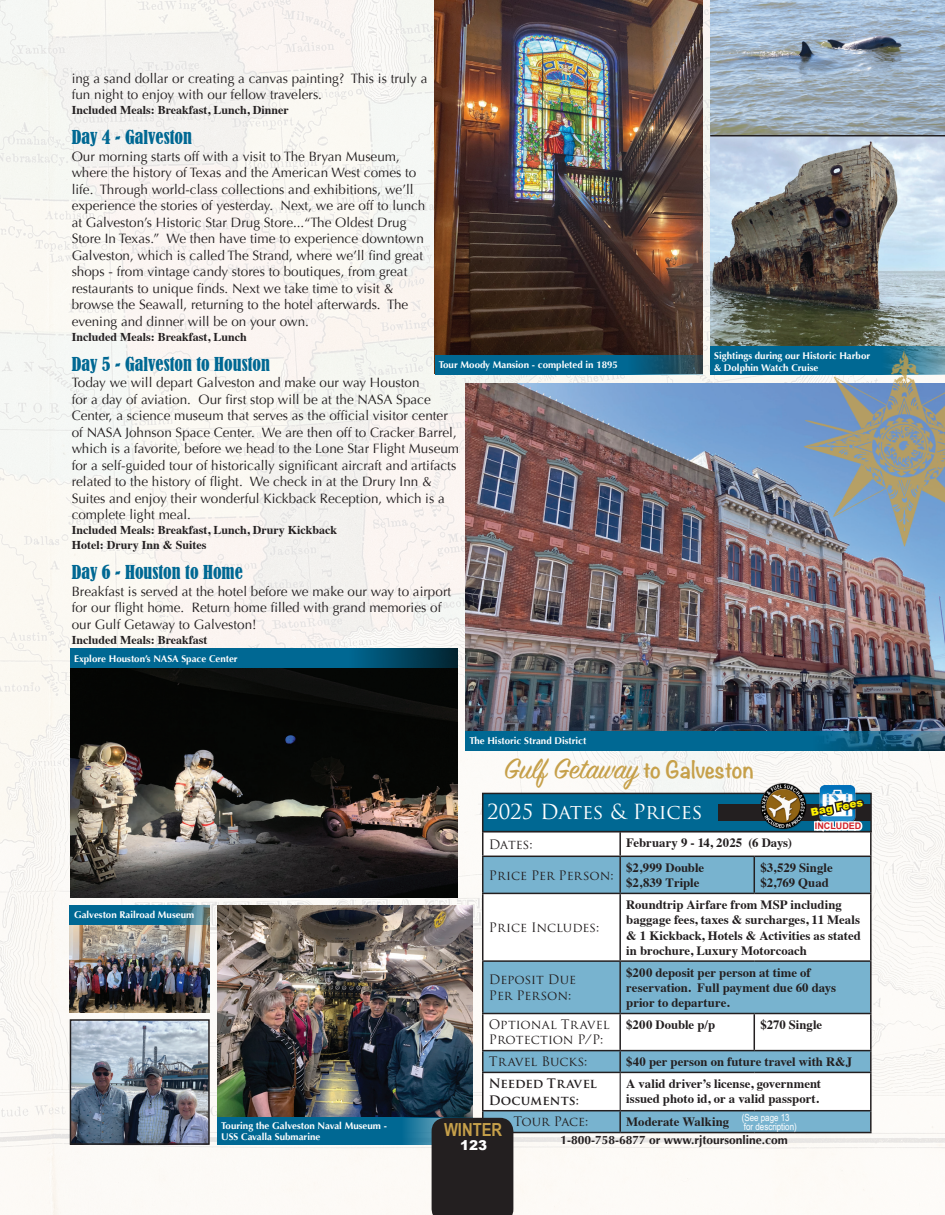
<style>
.page{position:relative;width:945px;height:1215px;background:#fff}
.page>*{position:absolute;margin:0;border:0;box-sizing:border-box;transform-origin:0 0}
.t1{font:31.5px "Sign Painter House Script";color:#c6a04a}
.t2{font:20.25px "Trajan Pro";color:#fff}
.t3{font:condensed 18px "Bernard";color:#006893}
.t4{font:700 18px "Arial Narrow";color:#c6a04a}
.t5{font:13.5px/16.5px "Optima";color:#231f20}
.t6{font:900 13.5px "Arial";color:#fff}
.t7{font:700 12.75px/15.3px "Times";color:#231f20}
.t8{font:12.75px "Trajan Pro";color:#231f20}
.t9{font:700 12.75px/16.5px "Trajan Pro";letter-spacing:.005em;color:#231f20}
.t10{font:700 12px "Times";color:#231f20}
.t11{font:700 12px "Optima";color:#231f20}
.t12{font:900 10.5px "Arial";color:#fff101}
.t13{font:700 9.75px/11.7px "Optima";color:#fff}
.t14{font:9.75px "Arial Narrow";color:#fff}
.t15{font:700 9px "Arial";color:#d1232a}
.s1{font-family:"Noteworthy";font-weight:700;font-size:21px}
</style>
<div class="page">
<img style="left:0;top:0;width:945px;height:1215px">
<svg style="left:483px;top:832px;width:387px;height:24px"></svg>
<svg style="left:483px;top:857px;width:387px;height:193px"></svg>
<svg style="left:482px;top:832px;width:1px;height:24px"></svg>
<hr style="left:619px;top:832px;width:2px;height:24px;background:#231f20">
<hr style="left:870px;top:832px;width:2px;height:24px;background:#231f20">
<hr style="left:482px;top:1050px;width:138px;height:1px;background:#231f20">
<hr style="left:619px;top:857px;width:2px;height:36px;background:#231f20">
<hr style="left:754px;top:857px;width:1px;height:36px;background:#231f20">
<hr style="left:620px;top:1050px;width:134px;height:1px;background:#231f20">
<hr style="left:754px;top:1050px;width:118px;height:1px;background:#231f20">
<hr style="left:754px;top:1132px;width:118px;height:1px;background:#231f20">
<hr style="left:482px;top:894px;width:1px;height:66px;background:#231f20">
<hr style="left:619px;top:894px;width:2px;height:66px;background:#231f20">
<hr style="left:870px;top:894px;width:2px;height:66px;background:#231f20">
<hr style="left:482px;top:960px;width:138px;height:2px;background:#231f20">
<hr style="left:482px;top:962px;width:1px;height:51px;background:#231f20">
<hr style="left:620px;top:960px;width:134px;height:2px;background:#231f20">
<hr style="left:619px;top:962px;width:2px;height:51px;background:#231f20">
<hr style="left:754px;top:960px;width:118px;height:2px;background:#231f20">
<hr style="left:870px;top:962px;width:2px;height:51px;background:#231f20">
<hr style="left:482px;top:1013px;width:138px;height:1px;background:#231f20">
<hr style="left:482px;top:1014px;width:1px;height:36px;background:#231f20">
<hr style="left:620px;top:1013px;width:134px;height:1px;background:#231f20">
<hr style="left:619px;top:1014px;width:2px;height:36px;background:#231f20">
<hr style="left:754px;top:1013px;width:118px;height:1px;background:#231f20">
<hr style="left:754px;top:1014px;width:1px;height:36px;background:#231f20">
<hr style="left:870px;top:1014px;width:2px;height:36px;background:#231f20">
<hr style="left:870px;top:1051px;width:2px;height:21px;background:#231f20">
<hr style="left:870px;top:1111px;width:2px;height:21px;background:#231f20">
<hr style="left:482px;top:856px;width:138px;height:1px;background:#231f20">
<hr style="left:482px;top:857px;width:1px;height:36px;background:#231f20">
<hr style="left:620px;top:856px;width:134px;height:1px;background:#231f20">
<hr style="left:754px;top:856px;width:118px;height:1px;background:#231f20">
<hr style="left:870px;top:857px;width:2px;height:36px;background:#231f20">
<hr style="left:482px;top:893px;width:138px;height:1px;background:#231f20">
<hr style="left:620px;top:893px;width:134px;height:1px;background:#231f20">
<hr style="left:754px;top:893px;width:118px;height:1px;background:#231f20">
<hr style="left:754px;top:1072px;width:118px;height:1px;background:#231f20">
<hr style="left:870px;top:1073px;width:2px;height:37px;background:#231f20">
<hr style="left:754px;top:1110px;width:118px;height:1px;background:#231f20">
<div style="left:483px;top:793px;width:388px;height:39px;background:#006893"></div>
<div style="left:482px;top:793px;width:390px;height:39px;border:2px solid #231f20"></div>
<div style="left:718px;top:804px;width:153px;height:17px;background:#231f20"></div>
<img style="left:435px;top:0;width:267px;height:355px">
<img style="left:753px;top:779px;width:56px;height:55px">
<img style="left:819px;top:786px;width:37px;height:11px">
<svg style="left:806px;top:797px;width:61px;height:57px"></svg>
<img style="left:70px;top:668px;width:387px;height:230px">
<svg style="left:70px;top:649px;width:388px;height:19px;fill:#006893"></svg>
<img style="left:710px;top:0;width:235px;height:346px">
<svg style="left:435px;top:355px;width:267px;height:19px;fill:#006893"></svg>
<div style="left:710px;top:346px;width:235px;height:28px;background:#006893"></div>
<img style="left:217px;top:906px;width:255px;height:212px">
<img style="left:70px;top:925px;width:140px;height:88px">
<img style="left:73px;top:1022px;width:134px;height:120px">
<div style="left:70px;top:1019px;width:140px;height:126px;border:2px solid #231f20"></div>
<svg style="left:70px;top:906px;width:140px;height:19px;fill:#006893"></svg>
<img style="left:465px;top:383px;width:480px;height:348px">
<svg style="left:465px;top:731px;width:480px;height:19px;fill:#006893"></svg>
<div style="left:217px;top:1118px;width:255px;height:27px;background:#006893"></div>
<svg style="left:432px;top:1051px;width:439px;height:164px"></svg>
<hr style="left:710px;top:135px;width:235px;height:1px;background:#231f20">
<img style="left:788px;top:342px;width:157px;height:219px">
<p class="t5" style="left:72px;top:70px;width:357px">ing a sand dollar or creating a canvas painting? This is truly a fun night to enjoy with our fellow travelers.</p>
<p class="t10" style="left:72px;top:99px;width:219px">Included Meals: Breakfast, Lunch, Dinner</p>
<p class="t3" style="left:72px;top:127px;width:122px">Day 4 - Galveston</p>
<p class="t5" style="left:72px;top:148px;width:355px">Our morning starts off with a visit to The Bryan Museum, where the history of Texas and the American West comes to life. Through world-class collections and exhibitions, we’ll experience the stories of yesterday. Next, we are off to lunch at Galveston’s Historic Star Drug Store...“The Oldest Drug Store In Texas.” We then have time to experience downtown Galveston, which is called The Strand, where we’ll find great shops - from vintage candy stores to boutiques, from great restaurants to unique finds. Next we take time to visit &amp; browse the Seawall, returning to the hotel afterwards. The evening and dinner will be on your own.</p>
<p class="t10" style="left:72px;top:325px;width:177px">Included Meals: Breakfast, Lunch</p>
<p class="t3" style="left:72px;top:353px;width:200px">Day 5 - Galveston to Houston</p>
<p class="t5" style="left:72px;top:374px;width:389px">Today we will depart Galveston and make our way Houston<br>for a day of aviation. Our first stop will be at the NASA Space Center, a science museum that serves as the official visitor center of NASA Johnson Space Center. We are then off to Cracker Barrel, which is a favorite, before we head to the Lone Star Flight Museum for a self-guided tour of historically significant aircraft and artifacts related to the history of flight. We check in at the Drury Inn &amp; Suites and enjoy their wonderful Kickback Reception, which is a complete light meal.</p>
<p class="t10" style="left:72px;top:519px;width:267px">Included Meals: Breakfast, Lunch, Drury Kickback</p>
<p class="t10" style="left:72px;top:534px;width:136px">Hotel: Drury Inn &amp; Suites</p>
<p class="t3" style="left:72px;top:562px;width:173px">Day 6 - Houston to Home</p>
<p class="t5" style="left:72px;top:583px;width:381px">Breakfast is served at the hotel before we make our way to airport for our flight home. Return home filled with grand memories of our Gulf Getaway to Galveston!</p>
<p class="t10" style="left:72px;top:628px;width:137px">Included Meals: Breakfast</p>
<p class="t13" style="left:439px;top:359px;width:181px">Tour Moody Mansion - completed in 1895</p>
<p class="t13" style="left:714px;top:350px;width:158px">Sightings during our Historic Harbor &amp; Dolphin Watch Cruise</p>
<p class="t13" style="left:74px;top:653px;width:165px">Explore Houston’s NASA Space Center</p>
<p class="t13" style="left:74px;top:909px;width:122px">Galveston Railroad Museum</p>
<p class="t13" style="left:221px;top:1120px;width:167px">Touring the Galveston Naval Museum -</p>
<p class="t13" style="left:221px;top:1131px;width:101px">USS Cavalla Submarine</p>
<p class="t13" style="left:469px;top:735px;width:119px">The Historic Strand District</p>
<p class="t1" style="left:504px;top:750px;width:251px">Gulf Getaway <span class="s1">to Galveston</span></p>
<p class="t2" style="left:487px;top:799px;width:217px">2025 Dates &amp; Prices</p>
<p class="t12" style="left:809px;top:805px;width:54px;rotate:-11deg">Bag Fees</p>
<p class="t15" style="left:815px;top:820px;width:48px">INCLUDED</p>
<p class="t8" style="left:489px;top:836px;width:45px">Dates:</p>
<p class="t7" style="left:626px;top:834px;width:167px">February 9 - 14, 2025 (6 Days)</p>
<p class="t8" style="left:489px;top:867px;width:126px">Price Per Person:</p>
<p class="t7" style="left:626px;top:859px;width:79px">$2,999 Double</p>
<p class="t7" style="left:626px;top:874px;width:75px">$2,839 Triple</p>
<p class="t7" style="left:760px;top:859px;width:74px">$3,529 Single</p>
<p class="t7" style="left:760px;top:874px;width:70px">$2,769 Quad</p>
<p class="t8" style="left:489px;top:919px;width:112px">Price Includes:</p>
<p class="t8" style="left:489px;top:972px;width:89px">Deposit Due</p>
<p class="t8" style="left:489px;top:987px;width:84px">Per Person:</p>
<p class="t8" style="left:489px;top:1016px;width:122px">Optional Travel</p>
<p class="t8" style="left:489px;top:1032px;width:116px">Protection P/P:</p>
<p class="t7" style="left:626px;top:896px;width:236px">Roundtrip Airfare from MSP including baggage fees, taxes &amp; surcharges, 11 Meals &amp; 1 Kickback, Hotels &amp; Activities as stated in brochure, Luxury Motorcoach</p>
<p class="t7" style="left:626px;top:963px;width:186px">$200 deposit per person at time of</p>
<p class="t7" style="left:626px;top:979px;width:211px">reservation. Full payment due 60 days prior to departure.</p>
<p class="t7" style="left:626px;top:1016px;width:90px">$200 Double p/p</p>
<p class="t7" style="left:760px;top:1016px;width:63px">$270 Single</p>
<p class="t8" style="left:489px;top:1054px;width:100px">Travel Bucks:</p>
<p class="t7" style="left:626px;top:1053px;width:227px">$40 per person on future travel with R&amp;J</p>
<p class="t9" style="left:489px;top:1075px;width:110px">Needed Travel<br>Documents:</p>
<p class="t7" style="left:626px;top:1075px;width:196px">A valid driver’s license, government</p>
<p class="t7" style="left:626px;top:1090px;width:194px">issued photo id, or a valid passport.</p>
<p class="t4" style="left:444px;top:1116px;width:60px">WINTER</p>
<p class="t6" style="left:460px;top:1135px;width:29px">123</p>
<p class="t8" style="left:513px;top:1114px;width:77px">Tour Pace:</p>
<p class="t7" style="left:626px;top:1113px;width:104px">Moderate Walking</p>
<p class="t14" style="left:742px;top:1110px;width:50px">(See page 13</p>
<p class="t14" style="left:744px;top:1119px;width:54px">for description)</p>
<p class="t11" style="left:561px;top:1133px;width:229px">1-800-758-6877 or www.rjtoursonline.com</p>
</div>
